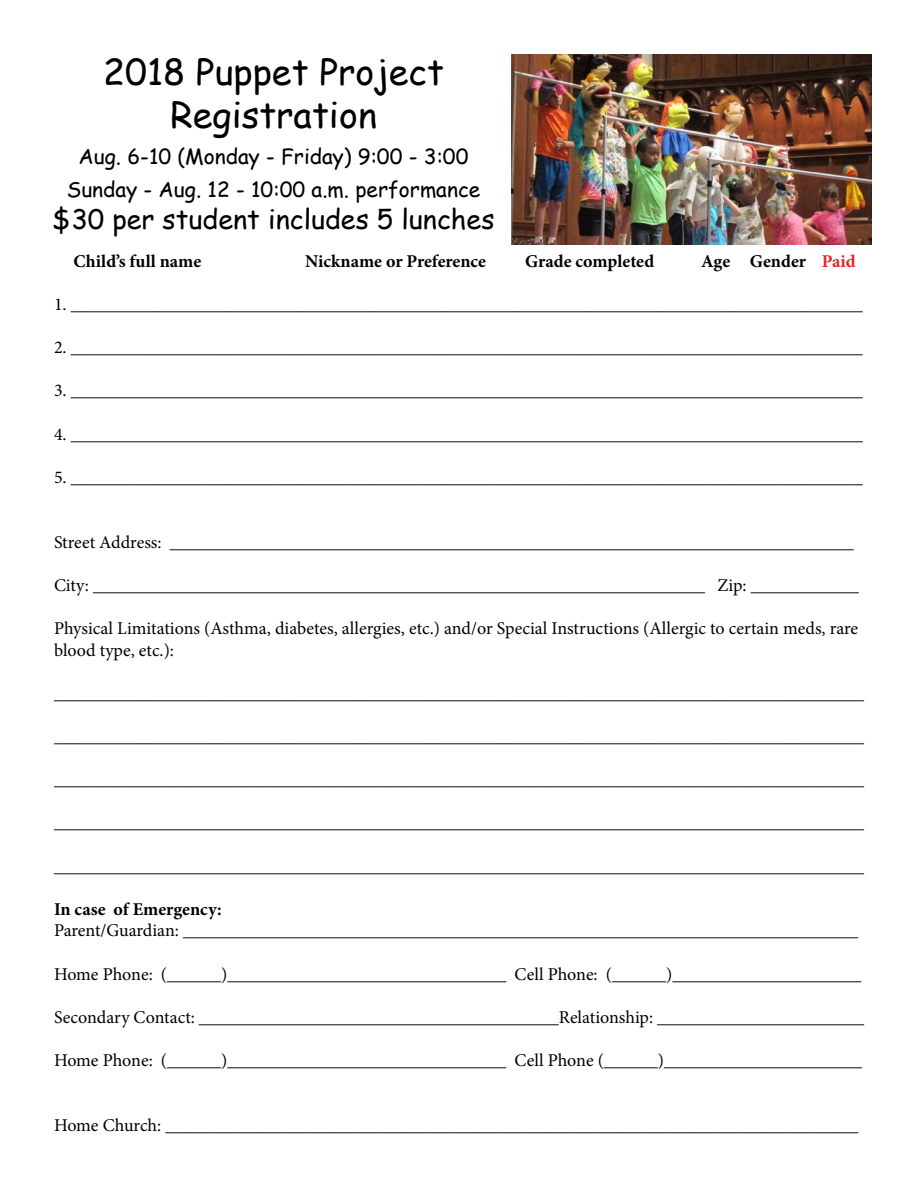
<style>
.page{position:relative;width:918px;height:1188px;background:#fff}
.page>*{position:absolute;margin:0;border:0;box-sizing:border-box;transform-origin:0 0}
.t1{font:36px/43.2px "Comic Sans MS";color:#000;text-align:center}
.t2{font:27px "Comic Sans MS";color:#000}
.t3{font:21px/32.4px "Comic Sans MS";color:#000;text-align:center}
.t4{font:18px/21.6px "Minion Pro";color:#000}
.t5{font:700 18px "Minion Pro";color:#000}
.s1{color:#ed2124}
</style>
<div class="page">
<img style="left:511px;top:54px;width:360px;height:190px">
<h1 class="t1" style="left:103px;top:49px;width:342px">2018 Puppet Project<br>Registration</h1>
<p class="t3" style="left:67px;top:140px;width:415px">Aug. 6-10 (Monday - Friday) 9:00 - 3:00<br>Sunday - Aug. 12 - 10:00 a.m. performance</p>
<h2 class="t2" style="left:53px;top:199px;width:443px">$30 per student includes 5 lunches</h2>
<p class="t5" style="left:74px;top:248px;width:129px">Child’s full name</p>
<p class="t5" style="left:305px;top:248px;width:182px">Nickname or Preference</p>
<p class="t5" style="left:525px;top:248px;width:131px">Grade completed</p>
<p class="t5" style="left:701px;top:248px;width:156px">Age Gender <span class="s1">Paid</span></p>
<p class="t4" style="left:54px;top:294px;width:810px">1. ________________________________________________________________________________________</p>
<p class="t4" style="left:54px;top:337px;width:810px">2. ________________________________________________________________________________________</p>
<p class="t4" style="left:54px;top:380px;width:810px">3. ________________________________________________________________________________________</p>
<p class="t4" style="left:54px;top:423px;width:810px">4. ________________________________________________________________________________________</p>
<p class="t4" style="left:54px;top:466px;width:810px">5. ________________________________________________________________________________________</p>
<p class="t4" style="left:54px;top:531px;width:801px">Street Address: ____________________________________________________________________________</p>
<p class="t4" style="left:54px;top:574px;width:806px">City: ____________________________________________________________________ Zip: ____________</p>
<p class="t4" style="left:54px;top:618px;width:806px">Physical Limitations (Asthma, diabetes, allergies, etc.) and/or Special Instructions (Allergic to certain meds, rare blood type, etc.):</p>
<p class="t4" style="left:54px;top:682px;width:811px">__________________________________________________________________________________________</p>
<p class="t4" style="left:54px;top:726px;width:811px">__________________________________________________________________________________________</p>
<p class="t4" style="left:54px;top:769px;width:811px">__________________________________________________________________________________________</p>
<p class="t4" style="left:54px;top:812px;width:811px">__________________________________________________________________________________________</p>
<p class="t4" style="left:54px;top:855px;width:811px">__________________________________________________________________________________________</p>
<p class="t5" style="left:54px;top:896px;width:169px">In case of Emergency:</p>
<p class="t4" style="left:54px;top:920px;width:806px">Parent/Guardian: ___________________________________________________________________________</p>
<p class="t4" style="left:54px;top:963px;width:809px">Home Phone: (______)_______________________________ Cell Phone: (______)_____________________</p>
<p class="t4" style="left:54px;top:1006px;width:812px">Secondary Contact: ________________________________________Relationship: _______________________</p>
<p class="t4" style="left:54px;top:1050px;width:810px">Home Phone: (______)_______________________________ Cell Phone (______)______________________</p>
<p class="t4" style="left:54px;top:1114px;width:806px">Home Church: _____________________________________________________________________________</p>
</div>
